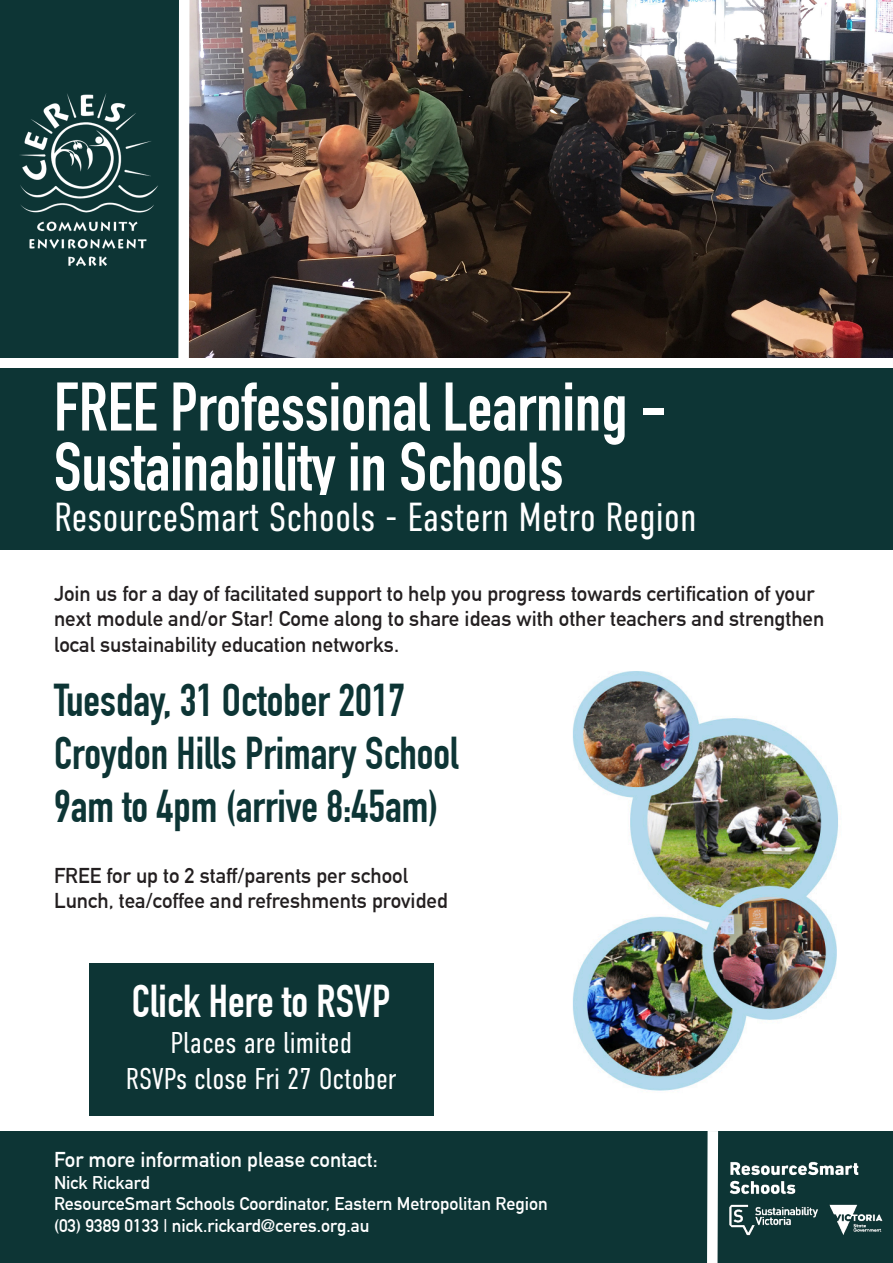
<style>
.page{position:relative;width:893px;height:1263px;background:#fff}
.page>*{position:absolute;margin:0;border:0;box-sizing:border-box;transform-origin:0 0}
.t1{font:700 67.5px/60px "DIN Condensed";color:#fff}
.t2{font:700 45px "DIN Condensed";color:#0d3535}
.t3{font:700 45px "DIN Condensed";color:#fff}
.t4{font:300 40.5px "DIN Condensed";color:#fff}
.t5{font:300 30px "DIN Condensed";color:#fff}
.t6{font:700 21px/25.2px "DIN Alternate";color:#231f20}
.t7{font:700 21px "DIN Alternate";color:#fff}
.t8{font:700 18px "DIN Alternate";color:#fff}
</style>
<div class="page">
<div style="left:1px;top:1132px;width:892px;height:131px;background:#0d3535"></div>
<img style="left:195px;top:0;width:698px;height:358px">
<div style="left:0;top:369px;width:893px;height:130px;background:#0d3535"></div>
<div style="left:0;top:495px;width:893px;height:55px;background:#0d3535"></div>
<div style="left:1px;top:0;width:175px;height:358px;background:#0d3535"></div>
<img style="left:20px;top:93px;width:138px;height:173px">
<svg style="left:173px;top:0;width:22px;height:369px"></svg>
<img style="left:573px;top:671px;width:265px;height:420px">
<div style="left:89px;top:963px;width:344px;height:153px;background:#0d3535"></div>
<img style="left:729px;top:1161px;width:154px;height:75px">
<svg style="left:702px;top:1131px;width:21px;height:132px"></svg>
<p class="t1" style="left:54px;top:377px;width:614px">FREE Professional Learning -<br>Sustainability in Schools</p>
<p class="t4" style="left:54px;top:494px;width:644px">ResourceSmart Schools - Eastern Metro Region</p>
<p class="t6" style="left:54px;top:580px;width:772px">Join us for a day of facilitated support to help you progress towards certification of your next module and/or Star! Come along to share ideas with other teachers and strengthen local sustainability education networks.</p>
<p class="t2" style="left:54px;top:673px;width:353px">Tuesday, 31 October 2017</p>
<p class="t2" style="left:54px;top:727px;width:406px">Croydon Hills Primary School</p>
<p class="t2" style="left:54px;top:780px;width:386px">9am to 4pm (arrive 8:45am)</p>
<p class="t6" style="left:54px;top:861px;width:356px">FREE for up to 2 staff/parents per school</p>
<p class="t6" style="left:54px;top:886px;width:395px">Lunch, tea/coffee and refreshments provided</p>
<p class="t3" style="left:132px;top:974px;width:260px">Click Here to RSVP</p>
<p class="t5" style="left:170px;top:1025px;width:183px">Places are limited</p>
<p class="t5" style="left:126px;top:1061px;width:272px">RSVPs close Fri 27 October</p>
<p class="t7" style="left:54px;top:1144px;width:325px">For more information please contact:</p>
<p class="t8" style="left:54px;top:1169px;width:97px">Nick Rickard</p>
<p class="t8" style="left:54px;top:1190px;width:495px">ResourceSmart Schools Coordinator, Eastern Metropolitan Region</p>
<p class="t8" style="left:54px;top:1212px;width:317px">(03) 9389 0133 | nick.rickard@ceres.org.au</p>
</div>
